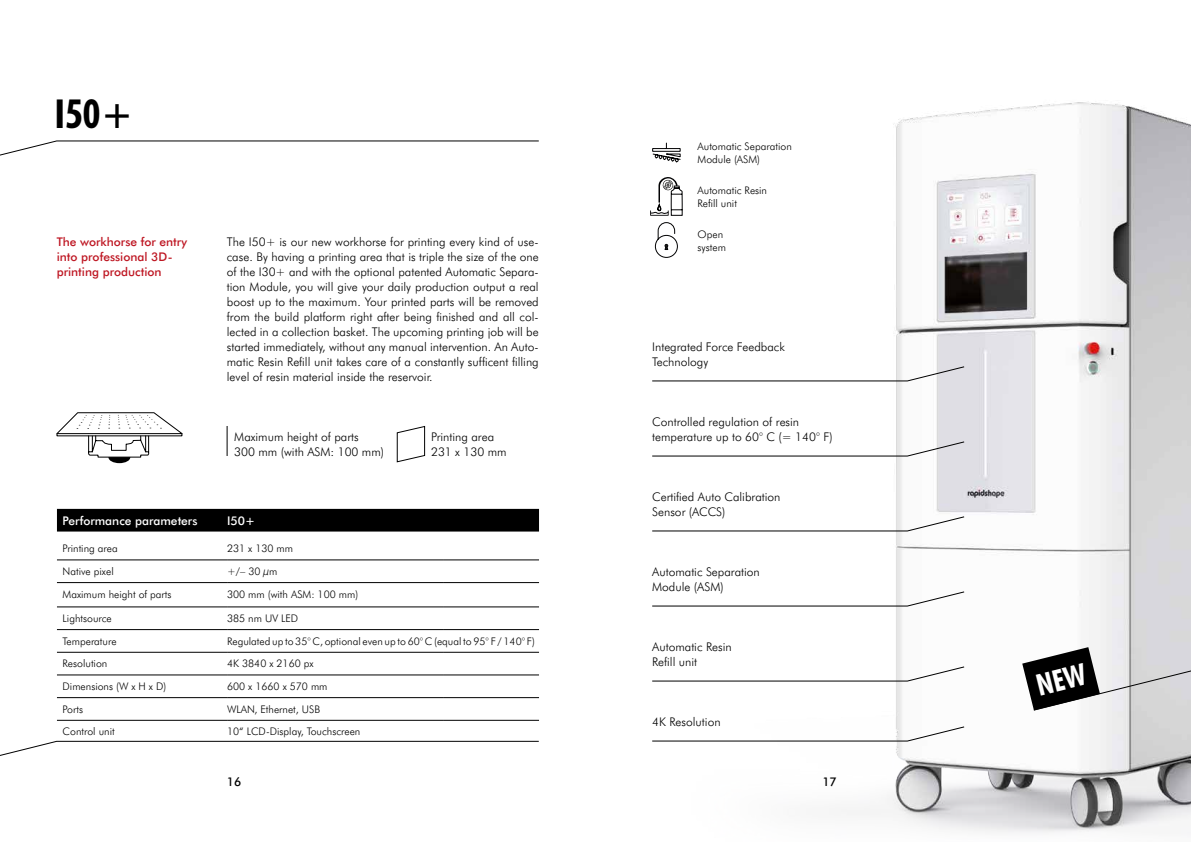
<style>
.page{position:relative;width:1191px;height:842px;background:#fff}
.page>*{position:absolute;margin:0;border:0;box-sizing:border-box;transform-origin:0 0}
.t1{font:700 condensed 40px "Futura BT";color:#000}
.t2{font:300 12px/15px "Futura BT";color:#000}
.t3{font:500 12px/15px "Futura BT";color:#be1622}
.t4{font:500 12px "Futura BT";color:#fff}
.t5{font:500 12px "Futura BT";color:#000}
.t6{font:300 10.5px/12.6px "Futura BT";color:#000}
</style>
<div class="page">
<img style="left:652px;top:101px;width:539px;height:732px">
<svg style="left:57px;top:412px;width:125px;height:51px"></svg>
<svg style="left:652px;top:143px;width:28px;height:19px"></svg>
<svg style="left:650px;top:177px;width:32px;height:39px"></svg>
<svg style="left:655px;top:222px;width:23px;height:36px"></svg>
<svg style="left:652px;top:726px;width:312px;height:15px"></svg>
<svg style="left:652px;top:666px;width:312px;height:15px"></svg>
<svg style="left:652px;top:516px;width:312px;height:15px"></svg>
<svg style="left:652px;top:591px;width:312px;height:15px"></svg>
<svg style="left:652px;top:441px;width:312px;height:15px"></svg>
<svg style="left:652px;top:366px;width:312px;height:15px"></svg>
<svg style="left:0;top:140px;width:539px;height:16px"></svg>
<svg style="left:0;top:741px;width:539px;height:15px"></svg>
<div style="left:57px;top:509px;width:482px;height:22px;background:#000"></div>
<hr style="left:57px;top:560px;width:170px;height:1px;background:#000">
<hr style="left:227px;top:560px;width:216px;height:1px;background:#000">
<hr style="left:443px;top:560px;width:96px;height:1px;background:#000">
<hr style="left:57px;top:582px;width:170px;height:1px;background:#000">
<hr style="left:227px;top:582px;width:216px;height:1px;background:#000">
<hr style="left:443px;top:582px;width:96px;height:1px;background:#000">
<hr style="left:57px;top:607px;width:170px;height:1px;background:#000">
<hr style="left:227px;top:607px;width:216px;height:1px;background:#000">
<hr style="left:443px;top:607px;width:96px;height:1px;background:#000">
<hr style="left:57px;top:629px;width:170px;height:1px;background:#000">
<hr style="left:227px;top:629px;width:216px;height:1px;background:#000">
<hr style="left:443px;top:629px;width:96px;height:1px;background:#000">
<hr style="left:57px;top:652px;width:170px;height:1px;background:#000">
<hr style="left:227px;top:652px;width:216px;height:1px;background:#000">
<hr style="left:443px;top:652px;width:96px;height:1px;background:#000">
<hr style="left:57px;top:675px;width:170px;height:1px;background:#000">
<hr style="left:227px;top:675px;width:216px;height:1px;background:#000">
<hr style="left:443px;top:675px;width:96px;height:1px;background:#000">
<hr style="left:57px;top:697px;width:170px;height:1px;background:#000">
<hr style="left:227px;top:697px;width:216px;height:1px;background:#000">
<hr style="left:443px;top:697px;width:96px;height:1px;background:#000">
<hr style="left:57px;top:720px;width:170px;height:1px;background:#000">
<hr style="left:227px;top:720px;width:216px;height:1px;background:#000">
<hr style="left:443px;top:720px;width:96px;height:1px;background:#000">
<hr style="left:227px;top:426px;width:1px;height:30px;background:#000">
<svg style="left:397px;top:426px;width:28px;height:36px"></svg>
<svg style="left:1022px;top:647px;width:169px;height:64px"></svg>
<h1 class="t1" style="left:55px;top:89px;width:81px">I50+</h1>
<p class="t3" style="left:57px;top:234px;width:132px">The workhorse for entry into professional 3D&shy;printing production</p>
<p class="t2" style="left:227px;top:234px;width:313px;text-align:justify">The I50+ is our new workhorse for printing every kind of use&shy;case. By having a printing area that is triple the size of the one of the I30+ and with the optional patented Automatic Separa&shy;tion Module, you will give your daily production output a real boost up to the maximum. Your printed parts will be removed from the build platform right after being finished and all col&shy;lected in a collection basket. The upcoming printing job will be started immediately, without any manual intervention. An Auto&shy;matic Resin Refill unit takes care of a constantly sufficent filling level of resin material inside the reservoir.</p>
<p class="t2" style="left:234px;top:429px;width:151px">Maximum height of parts<br>300 mm (with ASM: 100 mm)</p>
<p class="t2" style="left:431px;top:429px;width:77px">Printing area<br>231 x 130 mm</p>
<p class="t4" style="left:63px;top:514px;width:136px">Performance parameters</p>
<p class="t4" style="left:227px;top:514px;width:29px">I50+</p>
<p class="t6" style="left:63px;top:542px;width:57px">Printing area</p>
<p class="t6" style="left:227px;top:542px;width:68px">231 x 130 mm</p>
<p class="t6" style="left:63px;top:565px;width:53px">Native pixel</p>
<p class="t6" style="left:227px;top:565px;width:52px">+/– 30 μm</p>
<p class="t6" style="left:63px;top:588px;width:110px">Maximum height of parts</p>
<p class="t6" style="left:227px;top:588px;width:133px">300 mm (with ASM: 100 mm)</p>
<p class="t6" style="left:63px;top:612px;width:51px">Lightsource</p>
<p class="t6" style="left:227px;top:612px;width:73px">385 nm UV LED</p>
<p class="t6" style="left:63px;top:635px;width:56px">Temperature</p>
<p class="t6" style="left:227px;top:635px;width:309px">Regulated up to 35° C, optional even up to 60° C (equal to 95° F / 140° F)</p>
<p class="t6" style="left:63px;top:657px;width:46px">Resolution</p>
<p class="t6" style="left:227px;top:657px;width:88px">4K 3840 x 2160 px</p>
<p class="t6" style="left:63px;top:680px;width:105px">Dimensions (W x H x D)</p>
<p class="t6" style="left:227px;top:680px;width:102px">600 x 1660 x 570 mm</p>
<p class="t6" style="left:63px;top:703px;width:22px">Ports</p>
<p class="t6" style="left:227px;top:703px;width:95px">WLAN, Ethernet, USB</p>
<p class="t6" style="left:63px;top:725px;width:54px">Control unit</p>
<p class="t6" style="left:227px;top:725px;width:135px">10“ LCD-Display, Touchscreen</p>
<p class="t6" style="left:697px;top:140px;width:96px">Automatic Separation<br>Module (ASM)</p>
<p class="t6" style="left:697px;top:184px;width:71px">Automatic Resin<br>Refill unit</p>
<p class="t6" style="left:697px;top:227px;width:30px;line-height:13px">Open system</p>
<p class="t2" style="left:652px;top:339px;width:134px">Integrated Force Feedback<br>Technology</p>
<p class="t2" style="left:652px;top:414px;width:182px">Controlled regulation of resin temperature up to 60° C (= 140° F)</p>
<p class="t2" style="left:652px;top:489px;width:130px">Certified Auto Calibration<br>Sensor (ACCS)</p>
<p class="t2" style="left:652px;top:564px;width:109px">Automatic Separation<br>Module (ASM)</p>
<p class="t2" style="left:652px;top:639px;width:81px">Automatic Resin<br>Refill unit</p>
<p class="t2" style="left:652px;top:714px;width:70px">4K Resolution</p>
<p class="t5" style="left:227px;top:774px;width:16px">16</p>
<p class="t5" style="left:822px;top:774px;width:16px">17</p>
</div>
